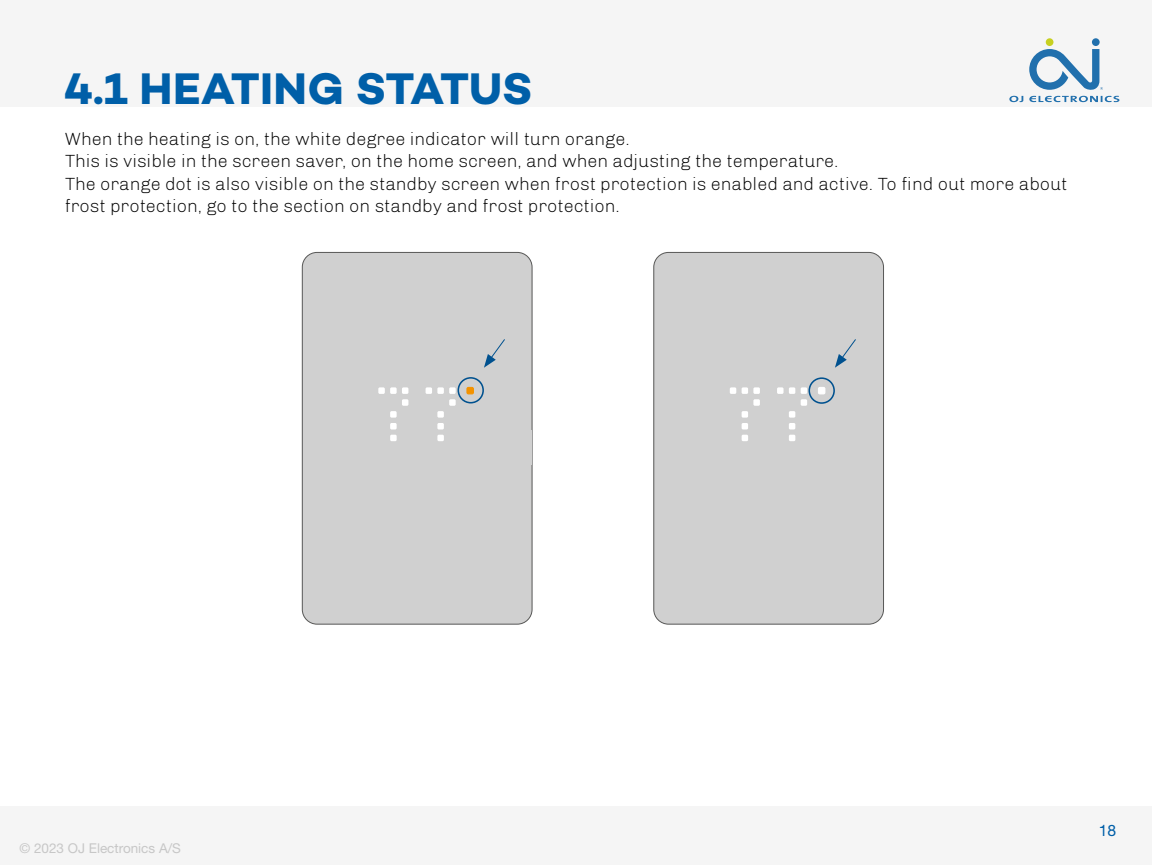
<style>
.page{position:relative;width:1152px;height:865px;background:#fff}
.page>*{position:absolute;margin:0;border:0;box-sizing:border-box;transform-origin:0 0}
.t1{font:700 45px "Campton";color:#005fa8}
.t2{font:300 18px/22.5px "Chivo";color:#000}
.t3{font:15.75px "Helvetica Neue LTW1 G";color:#005fa8}
.t4{font:13.5px "Helvetica Neue LTW1 G";color:#c7c7c7}
</style>
<div class="page">
<div style="left:0;top:806px;width:1152px;height:58px;background:#f5f5f5"></div>
<div style="left:0;top:0;width:1152px;height:107px;background:#f5f5f5"></div>
<div style="left:302px;top:252px;width:230px;height:372px;background:#d0d0d0;border-radius:15px"></div>
<div style="left:302px;top:252px;width:230px;height:372px;border:1px solid #575756;border-radius:15px"></div>
<div style="left:437px;top:434px;width:7px;height:7px;background:#fff"></div>
<div style="left:390px;top:434px;width:7px;height:7px;background:#fff"></div>
<div style="left:437px;top:423px;width:7px;height:6px;background:#fff"></div>
<div style="left:390px;top:423px;width:7px;height:6px;background:#fff"></div>
<div style="left:437px;top:411px;width:7px;height:6px;background:#fff"></div>
<div style="left:390px;top:411px;width:7px;height:6px;background:#fff"></div>
<svg style="left:402px;top:399px;width:6px;height:6px"></svg>
<div style="left:449px;top:399px;width:7px;height:6px;background:#fff"></div>
<div style="left:378px;top:387px;width:7px;height:7px;background:#fff"></div>
<div style="left:426px;top:387px;width:6px;height:7px;background:#fff"></div>
<div style="left:437px;top:387px;width:7px;height:7px;background:#fff"></div>
<div style="left:402px;top:387px;width:6px;height:7px;background:#fff"></div>
<div style="left:390px;top:387px;width:7px;height:7px;background:#fff"></div>
<div style="left:449px;top:387px;width:7px;height:7px;background:#fff"></div>
<div style="left:467px;top:387px;width:6px;height:7px;background:#f39200"></div>
<div style="left:466px;top:387px;width:8px;height:7px;border:1px solid #f39200"></div>
<div style="left:522px;top:429px;width:9px;height:35px;background:#d0d0d0"></div>
<div style="left:654px;top:252px;width:229px;height:372px;background:#d0d0d0;border-radius:15px"></div>
<div style="left:654px;top:252px;width:230px;height:372px;border:1px solid #575756;border-radius:15px"></div>
<div style="left:789px;top:434px;width:6px;height:7px;background:#fff"></div>
<div style="left:742px;top:434px;width:6px;height:7px;background:#fff"></div>
<svg style="left:789px;top:423px;width:6px;height:6px"></svg>
<svg style="left:742px;top:423px;width:6px;height:6px"></svg>
<svg style="left:789px;top:411px;width:6px;height:6px"></svg>
<svg style="left:742px;top:411px;width:6px;height:6px"></svg>
<div style="left:753px;top:399px;width:7px;height:6px;background:#fff"></div>
<svg style="left:801px;top:399px;width:6px;height:6px"></svg>
<div style="left:730px;top:387px;width:6px;height:7px;background:#fff"></div>
<div style="left:777px;top:387px;width:6px;height:7px;background:#fff"></div>
<div style="left:789px;top:387px;width:6px;height:7px;background:#fff"></div>
<div style="left:753px;top:387px;width:7px;height:7px;background:#fff"></div>
<div style="left:742px;top:387px;width:6px;height:7px;background:#fff"></div>
<div style="left:801px;top:387px;width:6px;height:7px;background:#fff"></div>
<div style="left:818px;top:387px;width:7px;height:7px;background:#fff"></div>
<div style="left:818px;top:387px;width:7px;height:7px;border:1px solid #fff"></div>
<div style="left:873px;top:429px;width:10px;height:35px;background:#d0d0d0"></div>
<div style="left:457px;top:377px;width:27px;height:26px;border:2px solid #00518f;border-radius:50%"></div>
<div style="left:808px;top:377px;width:27px;height:26px;border:2px solid #00518f;border-radius:50%"></div>
<svg style="left:484px;top:339px;width:21px;height:28px"></svg>
<svg style="left:835px;top:339px;width:21px;height:28px"></svg>
<h1 class="t1" style="left:64px;top:59px;width:470px">4.1 HEATING STATUS</h1>
<p class="t2" style="left:65px;top:127px;width:1004px">When the heating is on, the white degree indicator will turn orange.<br>This is visible in the screen saver, on the home screen, and when adjusting the temperature.<br>The orange dot is also visible on the standby screen when frost protection is enabled and active. To find out more about frost protection, go to the section on standby and frost protection.</p>
<p class="t4" style="left:19px;top:839px;width:163px">© 2023 OJ Electronics A/S</p>
<p class="t3" style="left:1099px;top:820px;width:19px">18</p>
</div>
